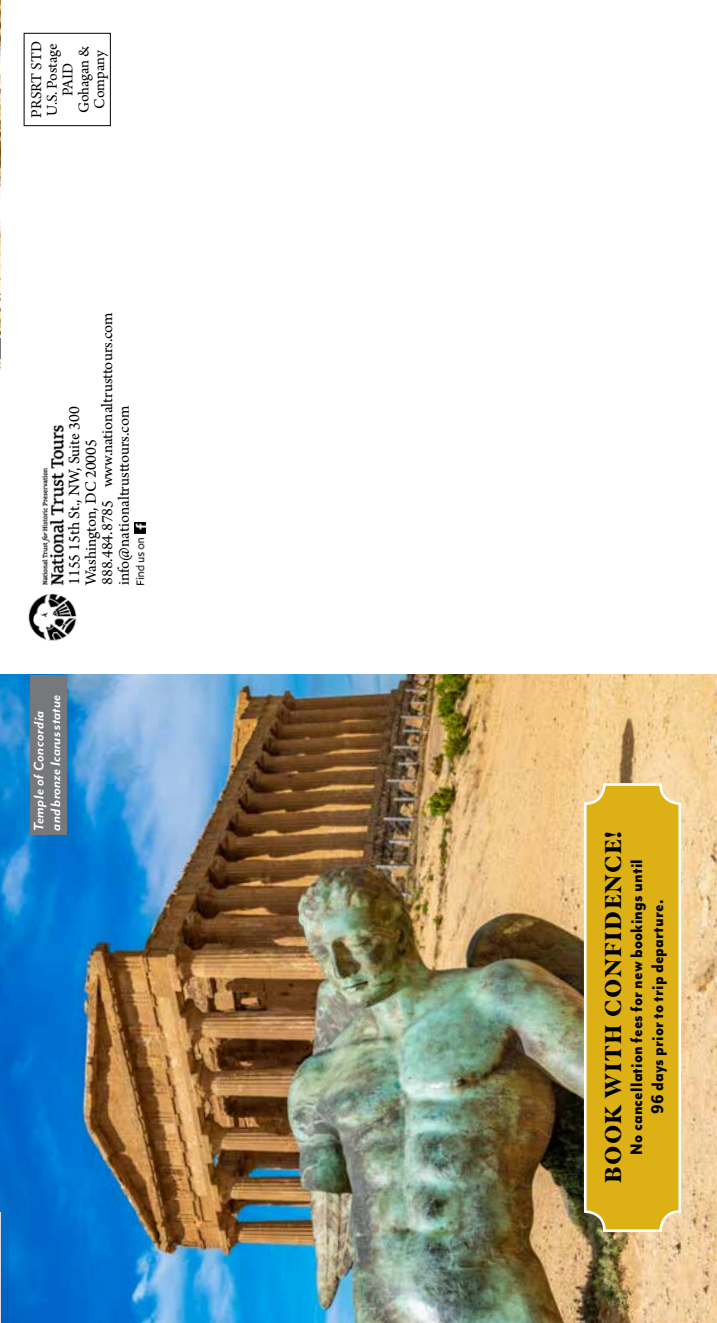
<style>
.page{position:relative;width:717px;height:1323px;background:#fff}
.page>*{position:absolute;margin:0;border:0;box-sizing:border-box;transform-origin:0 0}
.t1{font:900 22.75px "Masqualero";letter-spacing:.07em;color:#000}
.t2{font:800 19.25px/21px "Mr Eaves Mod OT";letter-spacing:.01em;color:#000;text-align:center;scale:.9 1}
.t3{font:16.45px/16.4px "Arno Pro";color:#000}
.t4{font:italic 700 15.75px/16.6px "Mr Eaves Mod OT";color:#fff}
.t5{font:15.75px/15.8px "Arno Pro";letter-spacing:-.005em;color:#000;text-align:center}
</style>
<div class="page">
<hr style="left:716px;top:0;width:1px;height:1323px;background:#6692cd">
<img style="left:0;top:0;width:1px;height:369px">
<img style="left:0;top:674px;width:717px;height:649px">
<div style="left:585px;top:784px;width:94px;height:447px;background:#ddb115;border-radius:19px"></div>
<div style="left:584px;top:783px;width:97px;height:449px;border:3px solid #fff;border-radius:19px"></div>
<div style="left:30px;top:675px;width:37px;height:160px;background:#77787b"></div>
<svg style="left:0;top:338px;width:1px;height:21px"></svg>
<div style="left:24px;top:33px;width:87px;height:93px;border:1px solid #000"></div>
<hr style="left:0;top:1212px;width:1px;height:111px;background:#dcddde">
<img style="left:29px;top:424px;width:47px;height:217px">
<img style="left:134px;top:523px;width:11px;height:61px">
<p class="t5" style="left:30px;top:118px;width:78px;rotate:-90deg">PRSRT STD<br>U.S. Postage<br>PAID<br>Gohagan &amp;<br>Company</p>
<p class="t3" style="left:67px;top:585px;width:274px;rotate:-90deg">1155 15th St., NW, Suite 300<br>Washington, DC 20005<br>888.484.8785 www.nationaltrusttours.com info@nationaltrusttours.com</p>
<p class="t4" style="left:31px;top:831px;width:137px;rotate:-90deg">Temple of Concordia and bronze Icarus statue</p>
<h1 class="t1" style="left:603px;top:1183px;width:353px;rotate:-90deg">BOOK WITH CONFIDENCE!</h1>
<p class="t2" style="left:627px;top:1155px;width:330px;rotate:-90deg">No cancellation fees for new bookings until<br>96 days prior to trip departure.</p>
</div>
